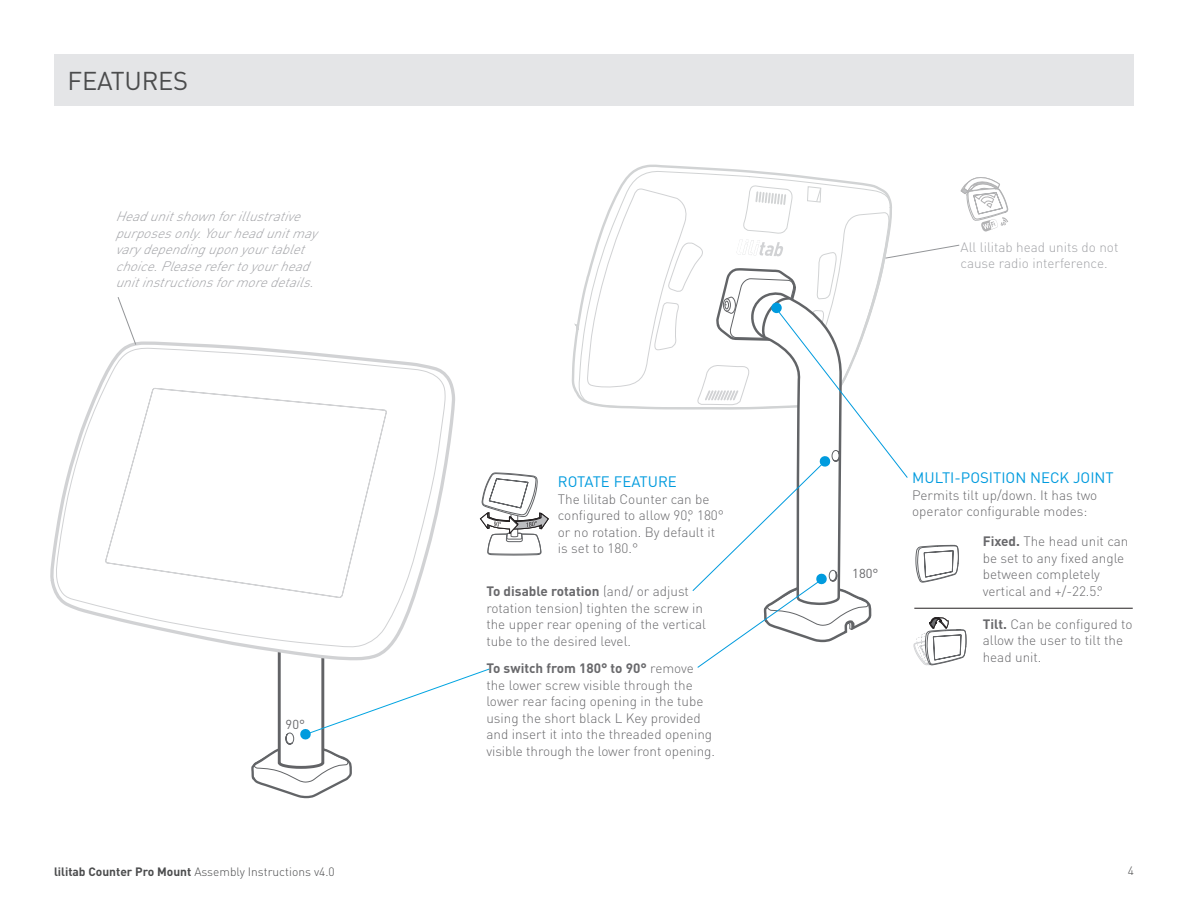
<style>
.page{position:relative;width:1188px;height:918px;background:#fff}
.page>*{position:absolute;margin:0;border:0;box-sizing:border-box;transform-origin:0 0}
.t1{font:25.5px "DIN";letter-spacing:-.01em;color:#4b4c4d}
.t2{font:15px "DIN";color:#009bde}
.t3{font:300 13.5px/16.5px "DIN";color:#69696c}
.t4{font:italic 300 13.5px/16.5px "DIN";color:#a3a4a8}
.t5{font:300 13.5px/16.5px "DIN";color:#a3a4a8}
.t6{font:12.9px "DIN";color:#69696c}
.t7{font:300 12px "DIN";color:#4b4c4d}
.s1{font-weight:700}
</style>
<div class="page">
<svg style="left:571px;top:164px;width:184px;height:234px"></svg>
<svg style="left:579px;top:171px;width:208px;height:232px"></svg>
<hr style="left:914px;top:608px;width:219px;height:1px;background:#231f20">
<svg style="left:50px;top:341px;width:405px;height:253px"></svg>
<svg style="left:55px;top:347px;width:391px;height:294px"></svg>
<div style="left:54px;top:54px;width:1080px;height:52px;background:#e4e5e7"></div>
<svg style="left:208px;top:445px;width:341px;height:354px"></svg>
<svg style="left:117px;top:297px;width:20px;height:49px"></svg>
<svg style="left:587px;top:174px;width:421px;height:494px"></svg>
<div style="left:771px;top:303px;width:11px;height:10px;background:#009bde;border-radius:50%"></div>
<h1 class="t1" style="left:68px;top:65px;width:122px">FEATURES</h1>
<p class="t4" style="left:115px;top:208px;width:209px">Headunitshownforillustrative purposesonly.Yourheadunitmay varydependinguponyourtablet choice.Pleaserefertoyourhead unitinstructionsformoredetails.</p>
<p class="t6" style="left:286px;top:717px;width:21px">90°</p>
<p class="t2" style="left:558px;top:473px;width:121px">ROTATE FEATURE</p>
<p class="t3" style="left:558px;top:491px;width:168px">The lilitab Counter can be configured to allow 90,° 180° or no rotation. By default it is set to 180.°</p>
<p class="t3" style="left:486px;top:583px;width:221px"><span class="s1">To disable rotation</span> (and/ or adjust rotation tension) tighten the screw in the upper rear opening of the vertical tube to the desired level.</p>
<p class="t3" style="left:486px;top:660px;width:230px"><span class="s1">To switch from 180° to 90°</span> remove the lower screw visible through the lower rear facing opening in the tube using the short black L Key provided and insert it into the threaded opening visible through the lower front opening.</p>
<p class="t5" style="left:961px;top:238px;width:159px">All lilitab head units do not cause radio interference.</p>
<p class="t6" style="left:852px;top:565px;width:28px">180°</p>
<p class="t2" style="left:912px;top:468px;width:203px">MULTI-POSITION NECK JOINT</p>
<p class="t3" style="left:912px;top:486px;width:187px">Permits tilt up/down. It has two operator configurable modes:</p>
<p class="t3" style="left:983px;top:533px;width:147px"><span class="s1">Fixed.</span> The head unit can be set to any fixed angle between completely vertical and +/-22.5.°</p>
<p class="t3" style="left:983px;top:615px;width:151px"><span class="s1">Tilt.</span> Can be configured to allow the user to tilt the head unit.</p>
<p class="t7" style="left:54px;top:864px;width:282px"><span class="s1">lilitab Counter Pro Mount</span> Assembly Instructions v4.0</p>
<p class="t7" style="left:1128px;top:864px;width:8px">4</p>
</div>
